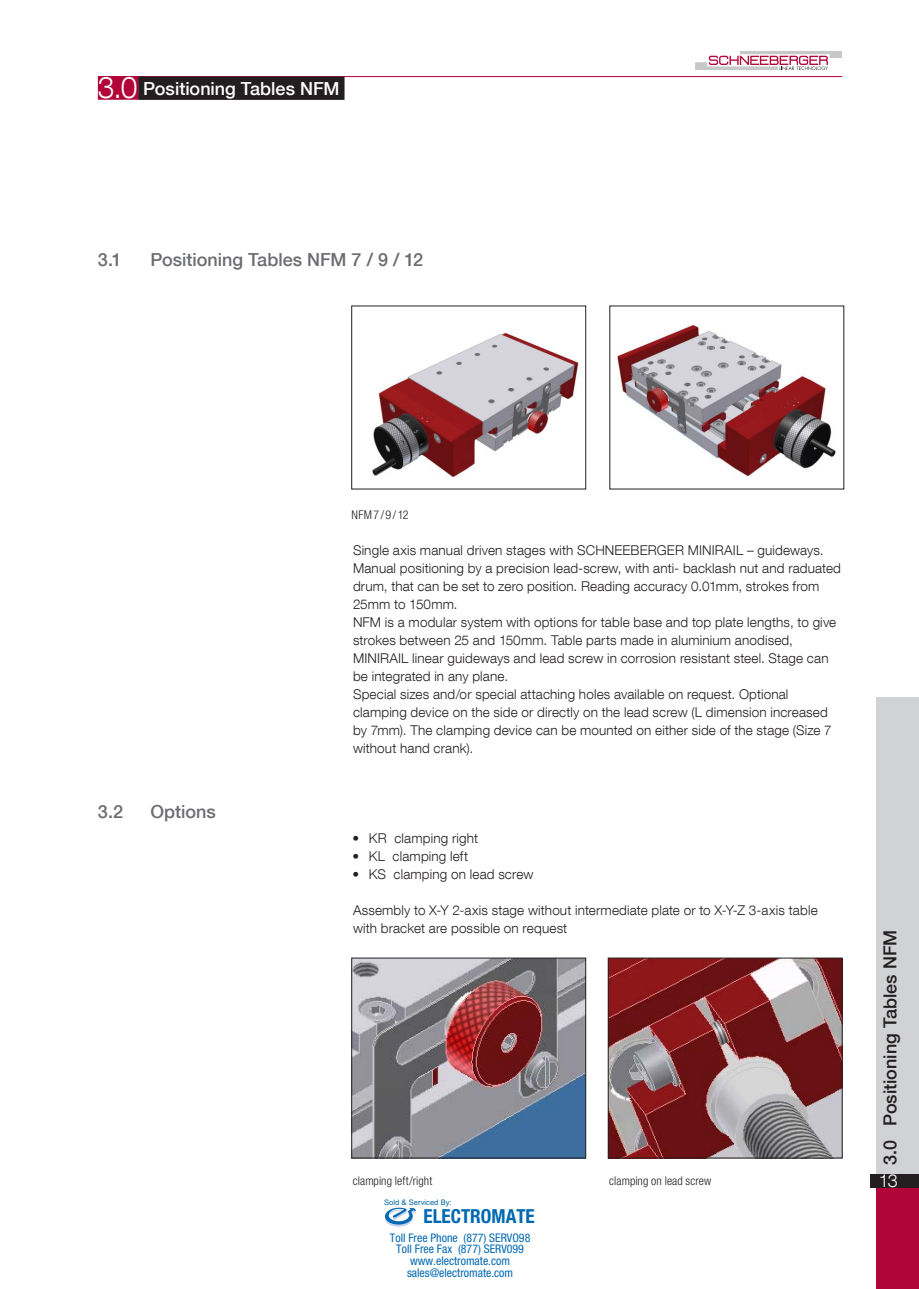
<style>
.page{position:relative;width:919px;height:1289px;background:#fff}
.page>*{position:absolute;margin:0;border:0;box-sizing:border-box;transform-origin:0 0}
.t1{font:300 30px "Helvetica Neue LT Com";color:#fff}
.t2{font:700 condensed 19.35px "Helvetica Neue";color:#0168b3}
.t3{font:500 18px "Helvetica Neue LT Com";color:#6c6d70}
.t4{font:500 18px "Helvetica Neue LT Com";color:#231f20}
.t5{font:500 18px "Helvetica Neue LT Com";color:#fff}
.t6{font:300 18px "Helvetica Neue LT Com";color:#fff}
.t7{font:300 13.5px/18px "Helvetica Neue LT Com";letter-spacing:.01em;color:#231f20}
.t8{font:300 condensed 12px "Helvetica Neue LT Com";letter-spacing:.005em;color:#231f20}
.t9{font:condensed 11.85px/11.9px "Helvetica Neue";color:#0168b3;text-align:center}
.t10{font:7.65px "Arial";color:#0065a4}
</style>
<div class="page">
<div style="left:876px;top:1187px;width:42px;height:101px;background:#b10439"></div>
<div style="left:870px;top:1174px;width:48px;height:13px;background:#231f20"></div>
<svg style="left:695px;top:51px;width:146px;height:19px"></svg>
<hr style="left:98px;top:76px;width:744px;height:1px;background:#b10439">
<div style="left:98px;top:76px;width:41px;height:24px;background:#b10439"></div>
<img style="left:372px;top:332px;width:207px;height:146px">
<div style="left:351px;top:306px;width:235px;height:183px;border:1px solid #231f20"></div>
<img style="left:353px;top:959px;width:231px;height:197px">
<div style="left:351px;top:957px;width:235px;height:201px;border:1px solid #231f20"></div>
<img style="left:610px;top:959px;width:230px;height:197px">
<div style="left:608px;top:957px;width:234px;height:201px;border:1px solid #231f20"></div>
<img style="left:617px;top:324px;width:219px;height:153px">
<div style="left:876px;top:697px;width:42px;height:477px;background:#d1d2d4"></div>
<div style="left:138px;top:77px;width:206px;height:23px;background:#231f20"></div>
<svg style="left:385px;top:1207px;width:31px;height:19px"></svg>
<h1 class="t1" style="left:98px;top:69px;width:41px">3.0</h1>
<h3 class="t5" style="left:143px;top:78px;width:198px">Positioning Tables NFM</h3>
<h3 class="t3" style="left:98px;top:249px;width:25px">3.1</h3>
<h3 class="t3" style="left:150px;top:249px;width:274px">Positioning Tables NFM 7 / 9 / 12</h3>
<h3 class="t3" style="left:98px;top:800px;width:27px">3.2</h3>
<h3 class="t3" style="left:150px;top:800px;width:67px">Options</h3>
<p class="t8" style="left:351px;top:508px;width:59px">NFM7/9/12</p>
<p class="t7" style="left:353px;top:541px;width:489px">Single axis manual driven stages with SCHNEEBERGER MINIRAIL – guideways.<br>Manual positioning by a precision lead-screw, with anti- backlash nut and raduated drum, that can be set to zero position. Reading accuracy 0.01mm, strokes from 25mm to 150mm.<br>NFM is a modular system with options for table base and top plate lengths, to give strokes between 25 and 150mm. Table parts made in aluminium anodised, MINIRAIL linear guideways and lead screw in corrosion resistant steel. Stage can be integrated in any plane.<br>Special sizes and/or special attaching holes available on request. Optional clamping device on the side or directly on the lead screw (L dimension increased by 7mm). The clamping device can be mounted on either side of the stage (Size 7 without hand crank).</p>
<p class="t7" style="left:352px;top:829px;width:127px">• KR clamping right</p>
<p class="t7" style="left:352px;top:847px;width:117px">• KL clamping left</p>
<p class="t7" style="left:352px;top:865px;width:182px">• KS clamping on lead screw</p>
<p class="t7" style="left:353px;top:901px;width:466px">Assembly to X-Y 2-axis stage without intermediate plate or to X-Y-Z 3-axis table with bracket are possible on request</p>
<p class="t8" style="left:353px;top:1174px;width:81px">clamping left/right</p>
<p class="t8" style="left:609px;top:1174px;width:103px">clamping on lead screw</p>
<h2 class="t2" style="left:423px;top:1204px;width:113px">ELECTROMATE</h2>
<p class="t9" style="left:390px;top:1231px;width:142px">Toll Free Phone (877) SERVO98<br>Toll Free Fax (877) SERV099 www.electromate.com sales@electromate.com</p>
<p class="t10" style="left:384px;top:1197px;width:69px">Sold &amp; Serviced By:</p>
<h3 class="t4" style="left:879px;top:1165px;width:237px;rotate:-90deg">3.0 Positioning Tables NFM</h3>
<h3 class="t6" style="left:878px;top:1169px;width:20px">13</h3>
</div>
